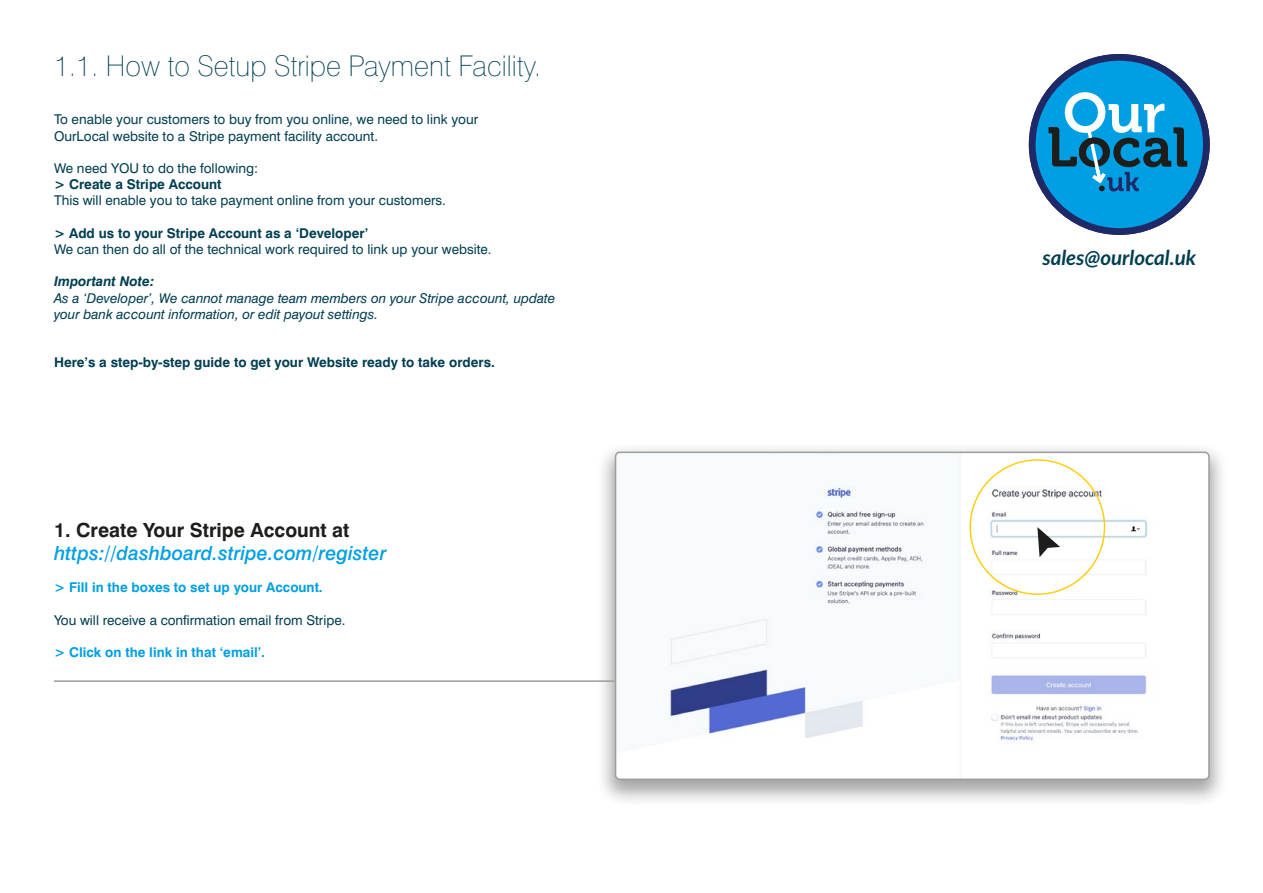
<style>
.page{position:relative;width:1263px;height:893px;background:#fff}
.page>*{position:absolute;margin:0;border:0;box-sizing:border-box;transform-origin:0 0}
.t1{font:100 28.5px "Swiss 721 BT";color:#003e52}
.t2{font:italic 700 20.55px "Lato";color:#003e52}
.t3{font:italic 500 19.5px "Swiss 721 BT";color:#009fe3}
.t4{font:700 19.5px "Swiss 721 BT";color:#1d1d1b}
.t5{font:13.5px/16.2px "Swiss 721 BT";color:#003e52}
.t6{font:700 13.5px "Swiss 721 BT";color:#003e52}
.t7{font:italic 13.5px/16.2px "Swiss 721 BT";color:#003e52}
.t8{font:700 13.5px "Swiss 721 BT";color:#009fe3}
.t9{font:italic 700 13.5px "Swiss 721 BT";color:#003e52}
</style>
<div class="page">
<div style="left:1032px;top:57px;width:174px;height:175px;background:#009fe3;border-radius:50%"></div>
<div style="left:1029px;top:54px;width:181px;height:181px;border:7px solid #202967;border-radius:50%"></div>
<svg style="left:1048px;top:92px;width:139px;height:99px"></svg>
<div style="left:596px;top:442px;width:632px;height:365px;background:#1d1d1b;opacity:.4"></div>
<img style="left:615px;top:452px;width:594px;height:327px">
<div style="left:615px;top:452px;width:595px;height:328px;border:2px solid #9d9d9c;border-radius:4px"></div>
<svg style="left:1037px;top:527px;width:23px;height:30px"></svg>
<hr style="left:54px;top:680px;width:561px;height:2px;background:#9d9d9c">
<h1 class="t1" style="left:54px;top:48px;width:489px">1.1. How to Setup Stripe Payment Facility.</h1>
<p class="t5" style="left:54px;top:111px;width:426px">To enable your customers to buy from you online, we need to link your<br>OurLocal website to a Stripe payment facility account.</p>
<p class="t5" style="left:54px;top:160px;width:206px">We need YOU to do the following:</p>
<p class="t6" style="left:54px;top:176px;width:169px">&gt; Create a Stripe Account</p>
<p class="t5" style="left:54px;top:192px;width:393px">This will enable you to take payment online from your customers.</p>
<p class="t6" style="left:54px;top:225px;width:316px">&gt; Add us to your Stripe Account as a ‘Developer’</p>
<p class="t5" style="left:54px;top:241px;width:439px">We can then do all of the technical work required to link up your website.</p>
<p class="t9" style="left:54px;top:273px;width:102px">Important Note:</p>
<p class="t7" style="left:54px;top:290px;width:503px">As a ‘Developer’, We cannot manage team members on your Stripe account, update your bank account information, or edit payout settings.</p>
<p class="t6" style="left:54px;top:354px;width:442px">Here’s a step-by-step guide to get your Website ready to take orders.</p>
<h3 class="t4" style="left:54px;top:518px;width:297px">1. Create Your Stripe Account at</h3>
<h3 class="t3" style="left:54px;top:541px;width:334px">https://dashboard.stripe.com/register</h3>
<p class="t8" style="left:54px;top:579px;width:270px">&gt; Fill in the boxes to set up your Account.</p>
<p class="t5" style="left:54px;top:612px;width:293px">You will receive a confirmation email from Stripe.</p>
<p class="t8" style="left:54px;top:644px;width:213px">&gt; Click on the link in that ‘email’.</p>
<h2 class="t2" style="left:1042px;top:243px;width:155px">sales@ourlocal.uk</h2>
</div>
